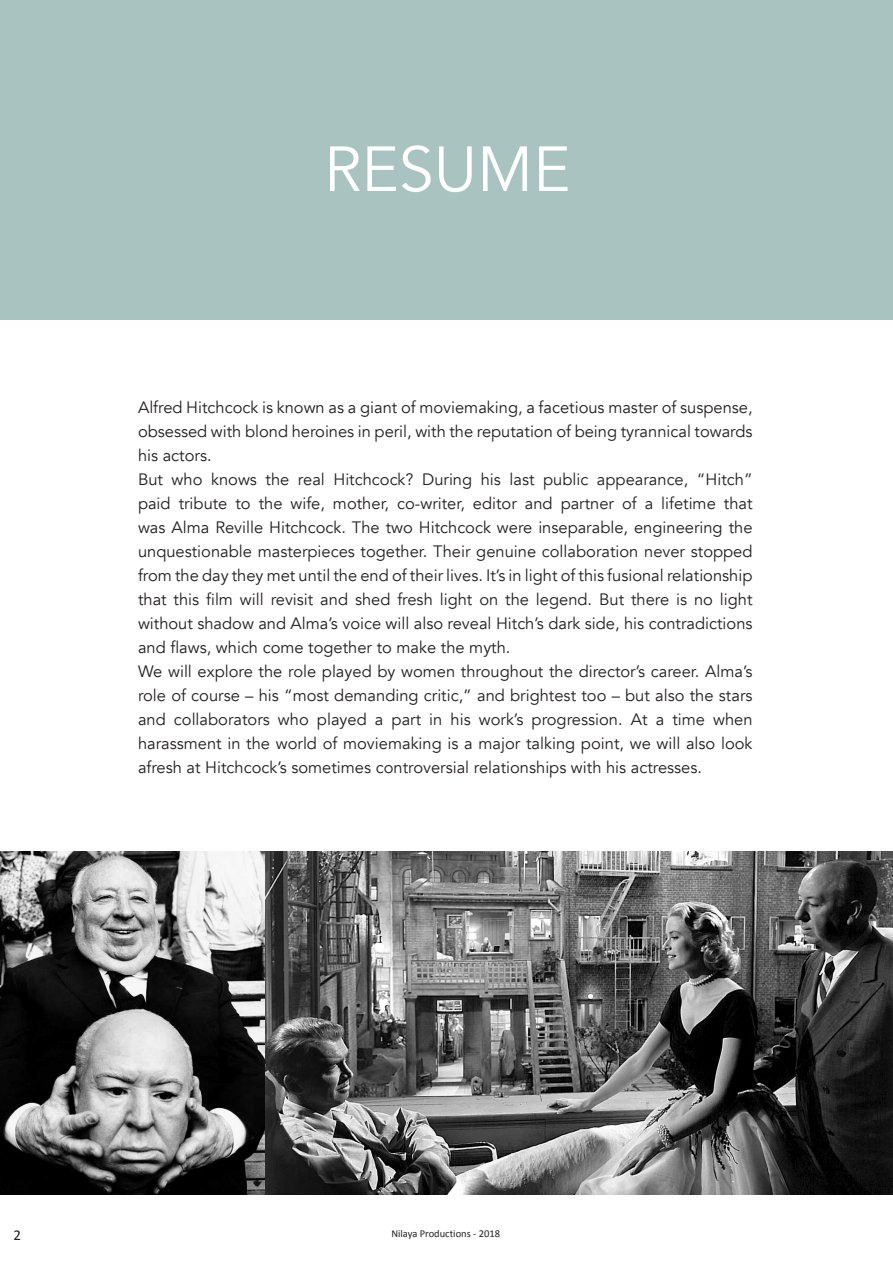
<style>
.page{position:relative;width:893px;height:1263px;background:#fff}
.page>*{position:absolute;margin:0;border:0;box-sizing:border-box;transform-origin:0 0}
.t1{font:63px "Avenir";color:#fff}
.t2{font:16.5px/24px "Avenir";color:#231f20;text-align:justify}
.t3{font:15px "Calibri";color:#231f20}
.t4{font:10.5px "Calibri";color:#231f20}
</style>
<div class="page">
<div style="left:0;top:0;width:893px;height:319px;background:#a8c3c0"></div>
<img style="left:0;top:852px;width:893px;height:342px">
<p class="t1" style="left:324px;top:132px;width:248px">RESUME</p>
<p class="t2" style="left:138px;top:395px;width:616px">Alfred Hitchcock is known as a giant of moviemaking, a facetious master of suspense, obsessed with blond heroines in peril, with the reputation of being tyrannical towards his actors.</p>
<p class="t2" style="left:138px;top:467px;width:616px">But who knows the real Hitchcock? During his last public appearance, “Hitch” paid tribute to the wife, mother, co-writer, editor and partner of a lifetime that was Alma Reville Hitchcock. The two Hitchcock were inseparable, engineering the unquestionable masterpieces together. Their genuine collaboration never stopped from the day they met until the end of their lives. It’s in light of this fusional relationship that this film will revisit and shed fresh light on the legend. But there is no light without shadow and Alma’s voice will also reveal Hitch’s dark side, his contradictions and flaws, which come together to make the myth.</p>
<p class="t2" style="left:138px;top:659px;width:616px">We will explore the role played by women throughout the director’s career. Alma’s role of course – his “most demanding critic,” and brightest too – but also the stars and collaborators who played a part in his work’s progression. At a time when harassment in the world of moviemaking is a major talking point, we will also look afresh at Hitchcock’s sometimes controversial relationships with his actresses.</p>
<p class="t3" style="left:14px;top:1226px;width:9px">2</p>
<p class="t4" style="left:391px;top:1227px;width:110px">Nilaya Productions - 2018</p>
</div>
